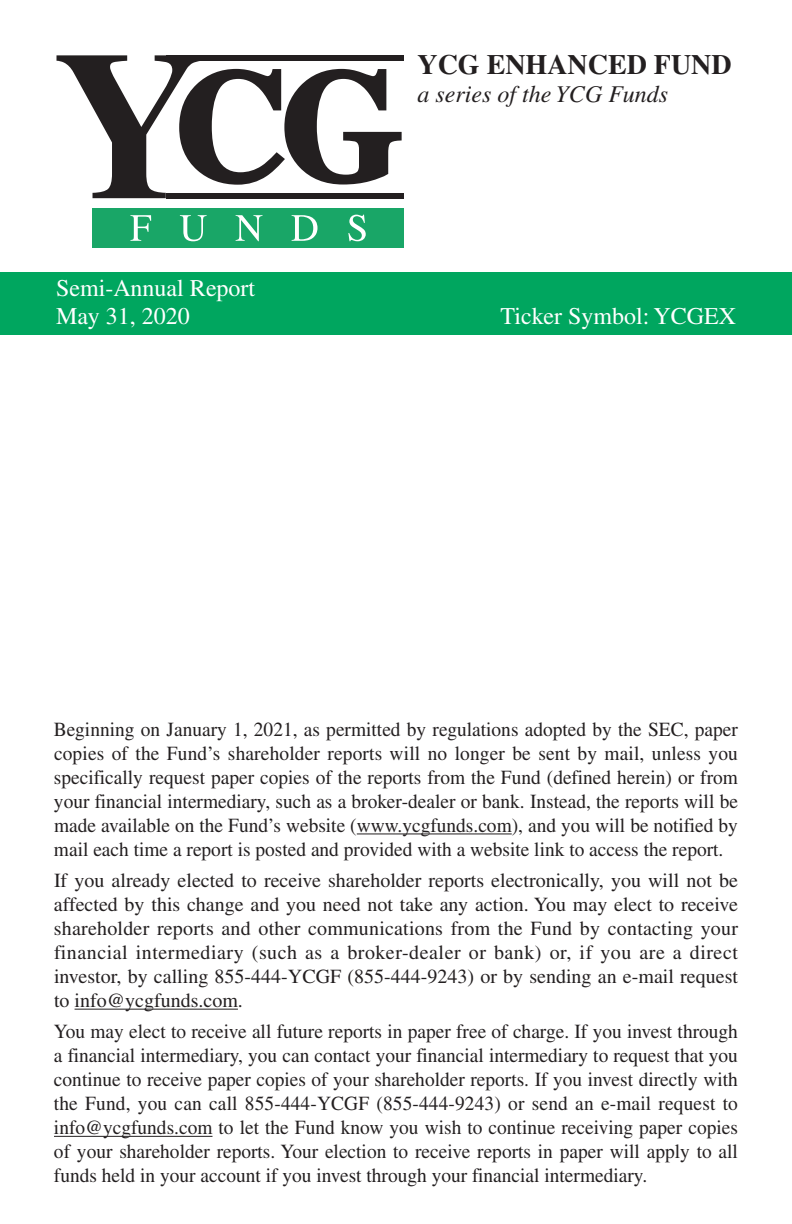
<style>
.page{position:relative;width:792px;height:1224px;background:#fff}
.page>*{position:absolute;margin:0;border:0;box-sizing:border-box;transform-origin:0 0}
.t1{font:700 28px "Times";color:#231f20}
.t2{font:24px/28px "Times";color:#fff}
.t3{font:italic 24px "Times";color:#231f20}
.t4{font:20px/24px "Times";color:#231f20;text-align:justify}
</style>
<div class="page">
<svg style="left:57px;top:55px;width:345px;height:143px"></svg>
<div style="left:166px;top:193px;width:238px;height:5px;background:#231f20"></div>
<div style="left:166px;top:55px;width:238px;height:6px;background:#231f20"></div>
<div style="left:93px;top:208px;width:311px;height:40px;background:#19a667"></div>
<svg style="left:130px;top:215px;width:21px;height:26px"></svg>
<svg style="left:180px;top:215px;width:27px;height:26px"></svg>
<svg style="left:236px;top:215px;width:27px;height:26px"></svg>
<svg style="left:292px;top:215px;width:26px;height:26px"></svg>
<svg style="left:348px;top:215px;width:18px;height:26px"></svg>
<div style="left:0;top:272px;width:792px;height:63px;background:#00a65f"></div>
<hr style="left:357px;top:833px;width:155px;height:1px;background:#231f20">
<hr style="left:75px;top:1009px;width:163px;height:1px;background:#231f20">
<hr style="left:54px;top:1136px;width:158px;height:1px;background:#231f20">
<p class="t2" style="left:56px;top:276px;width:201px">Semi-Annual Report<br>May 31, 2020</p>
<h1 class="t1" style="left:417px;top:55px;width:316px">YCG ENHANCED FUND</h1>
<p class="t3" style="left:417px;top:85px;width:252px">a series of the YCG Funds</p>
<p class="t2" style="left:501px;top:304px;width:237px">Ticker Symbol: YCGEX</p>
<p class="t4" style="left:54px;top:719px;width:686px">Beginning on January 1, 2021, as permitted by regulations adopted by the SEC, paper copies of the Fund’s shareholder reports will no longer be sent by mail, unless you specifically request paper copies of the reports from the Fund (defined herein) or from your financial intermediary, such as a broker-dealer or bank. Instead, the reports will be made available on the Fund’s website (www.ycgfunds.com), and you will be notified by mail each time a report is posted and provided with a website link to access the report.</p>
<p class="t4" style="left:54px;top:870px;width:686px">If you already elected to receive shareholder reports electronically, you will not be affected by this change and you need not take any action. You may elect to receive shareholder reports and other communications from the Fund by contacting your financial intermediary (such as a broker-dealer or bank) or, if you are a direct investor, by calling 855-444-YCGF (855-444-9243) or by sending an e-mail request to info@ycgfunds.com.</p>
<p class="t4" style="left:54px;top:1021px;width:686px">You may elect to receive all future reports in paper free of charge. If you invest through a financial intermediary, you can contact your financial intermediary to request that you continue to receive paper copies of your shareholder reports. If you invest directly with the Fund, you can call 855-444-YCGF (855-444-9243) or send an e-mail request to info@ycgfunds.com to let the Fund know you wish to continue receiving paper copies of your shareholder reports. Your election to receive reports in paper will apply to all funds held in your account if you invest through your financial intermediary.</p>
</div>
